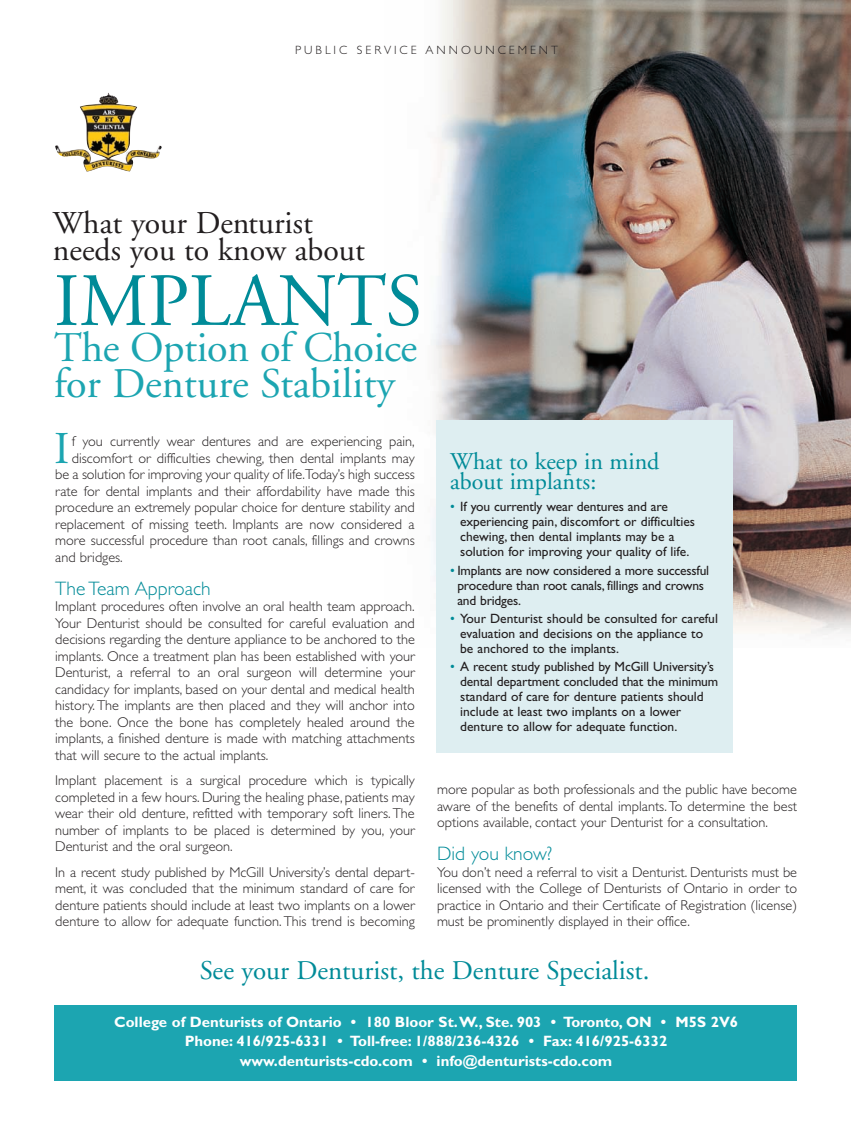
<style>
.page{position:relative;width:851px;height:1134px;background:#fff}
.page>*{position:absolute;margin:0;border:0;box-sizing:border-box;transform-origin:0 0}
.t1{font:75px "Adobe Garamond";color:#008b98}
.t2{font:45.45px "Adobe Garamond";color:#1ca5b1}
.t3{font:42.15px/36px "Adobe Garamond";letter-spacing:-.01em;color:#1ca5b1}
.t4{font:31.8px/27px "Adobe Garamond";color:#231f20}
.t5{font:27px "Adobe Garamond";color:#008b98}
.t6{font:24px/19.5px "Adobe Garamond";color:#008b98}
.t7{font:300 19.5px "Gill Sans";color:#008b98}
.t8{font:700 15px/19.5px "Gill Sans";color:#fff;text-align:center}
.t9{font:300 14.25px/16.5px "Gill Sans";color:#231f20;text-align:justify}
.t10{font:13.5px/15px "Gill Sans";color:#231f20}
.t11{font:300 12px "Gill Sans";letter-spacing:.25em;color:#231f20}
.s1{color:#008b98}
</style>
<div class="page">
<img style="left:431px;top:0;width:419px;height:647px">
<img style="left:55px;top:93px;width:107px;height:79px">
<div style="left:55px;top:1005px;width:742px;height:76px;background:#1ca5b1"></div>
<div style="left:436px;top:420px;width:296px;height:332px;background:#deeef1"></div>
<p class="t11" style="left:295px;top:45px;width:264px">PUBLIC SERVICE ANNOUNCEMENT</p>
<h3 class="t4" style="left:53px;top:212px;width:313px">What your Denturist needs you to know about</h3>
<h1 class="t1" style="left:54px;top:271px;width:370px">IMPLANTS</h1>
<h3 class="t3" style="left:54px;top:333px;width:365px">The Option of Choice for Denture Stability</h3>
<h2 class="t2" style="left:54px;top:430px;width:17px">I</h2>
<p class="t9" style="left:72px;top:434px;width:344px">f you currently wear dentures and are experiencing pain,</p>
<h3 class="t6" style="left:450px;top:454px;width:211px">What to keep in mind about implants:</h3>
<p class="t10" style="left:460px;top:501px;width:236px;text-indent:-10px"><span class="s1">•</span> If you currently wear dentures and are experiencing pain, discomfort or difficulties chewing, then dental implants may be a solution for improving your quality of life.</p>
<p class="t10" style="left:457px;top:564px;width:253px;text-indent:-7px"><span class="s1">•</span> Implants are now considered a more successful procedure than root canals, fillings and crowns and bridges.</p>
<p class="t10" style="left:460px;top:612px;width:259px;text-indent:-10px"><span class="s1">•</span> Your Denturist should be consulted for careful evaluation and decisions on the appliance to be anchored to the implants.</p>
<p class="t10" style="left:460px;top:660px;width:259px;text-indent:-10px"><span class="s1">•</span> A recent study published by McGill University’s dental department concluded that the minimum standard of care for denture patients should include at least two implants on a lower denture to allow for adequate function.</p>
<p class="t9" style="left:72px;top:451px;width:344px">discomfort or difficulties chewing, then dental implants may</p>
<p class="t9" style="left:55px;top:467px;width:361px">be a solution for improving your quality of life.Today’s high success</p>
<p class="t9" style="left:55px;top:484px;width:361px">rate for dental implants and their affordability have made this</p>
<p class="t9" style="left:55px;top:500px;width:361px">procedure an extremely popular choice for denture stability and</p>
<p class="t9" style="left:55px;top:517px;width:361px">replacement of missing teeth. Implants are now considered a</p>
<p class="t9" style="left:55px;top:533px;width:361px">more successful procedure than root canals, fillings and crowns</p>
<p class="t9" style="left:55px;top:550px;width:69px">and bridges.</p>
<h3 class="t7" style="left:55px;top:581px;width:157px">The Team Approach</h3>
<p class="t9" style="left:55px;top:599px;width:361px">Implant procedures often involve an oral health team approach.<br>Your Denturist should be consulted for careful evaluation and decisions regarding the denture appliance to be anchored to the implants. Once a treatment plan has been established with your Denturist, a referral to an oral surgeon will determine your candidacy for implants, based on your dental and medical health history. The implants are then placed and they will anchor into the bone. Once the bone has completely healed around the implants, a finished denture is made with matching attachments that will secure to the actual implants.</p>
<p class="t9" style="left:55px;top:773px;width:361px">Implant placement is a surgical procedure which is typically completed in a few hours. During the healing phase, patients may wear their old denture, refitted with temporary soft liners. The number of implants to be placed is determined by you, your Denturist and the oral surgeon.</p>
<p class="t9" style="left:55px;top:865px;width:361px">In a recent study published by McGill University’s dental depart&shy;ment, it was concluded that the minimum standard of care for denture patients should include at least two implants on a lower denture to allow for adequate function. This trend is becoming</p>
<h3 class="t5" style="left:200px;top:960px;width:451px">See your Denturist, the Denture Specialist.</h3>
<p class="t8" style="left:114px;top:1013px;width:625px">College of Denturists of Ontario • 180 Bloor St.W., Ste. 903 • Toronto, ON • M5S 2V6<br>Phone: 416/925-6331 • Toll-free: 1/888/236-4326 • Fax: 416/925-6332 www.denturists-cdo.com • info@denturists-cdo.com</p>
<p class="t9" style="left:437px;top:782px;width:361px">more popular as both professionals and the public have become aware of the benefits of dental implants.To determine the best options available, contact your Denturist for a consultation.</p>
<h3 class="t7" style="left:437px;top:846px;width:117px">Did you know?</h3>
<p class="t9" style="left:437px;top:865px;width:361px">You don’t need a referral to visit a Denturist. Denturists must be licensed with the College of Denturists of Ontario in order to practice in Ontario and their Certificate of Registration (license) must be prominently displayed in their office.</p>
</div>
